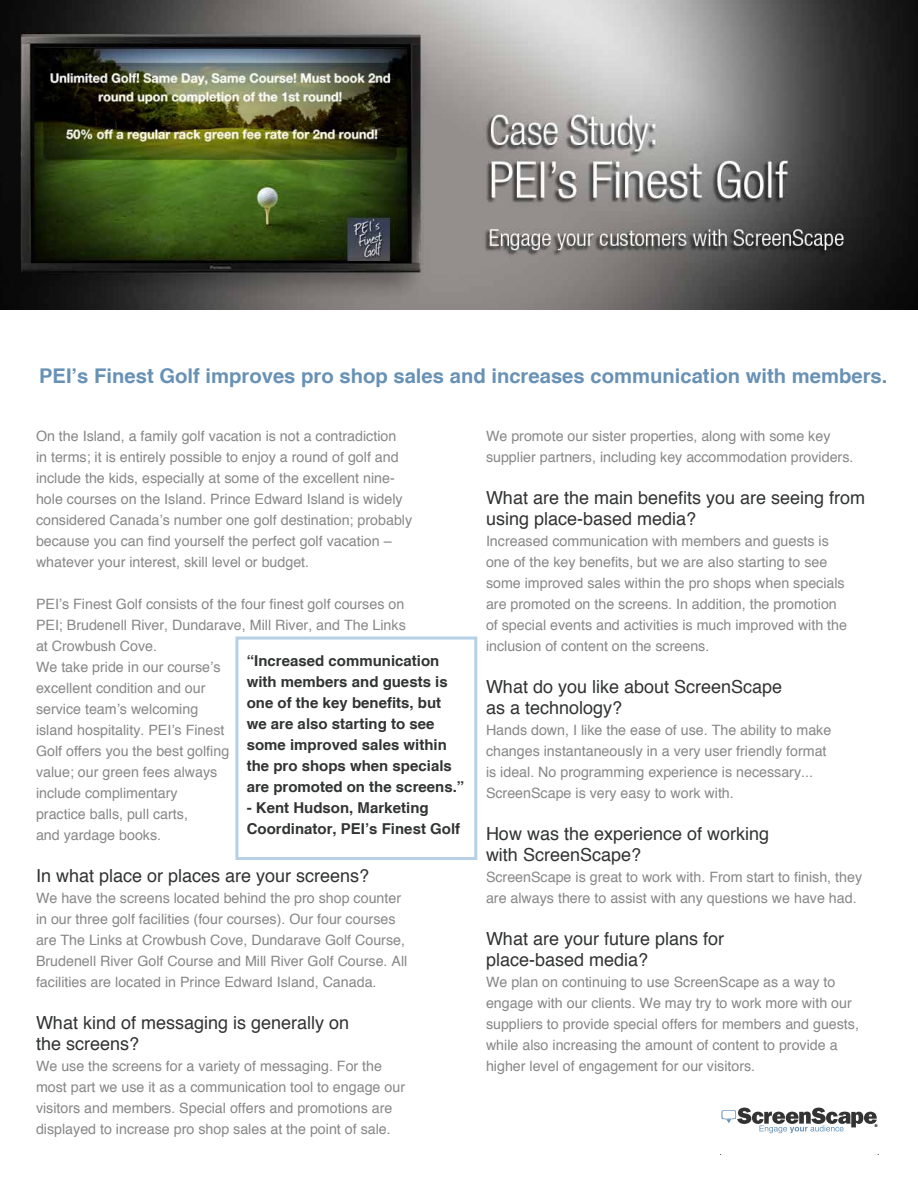
<style>
.page{position:relative;width:918px;height:1188px;background:#fff}
.page>*{position:absolute;margin:0;border:0;box-sizing:border-box;transform-origin:0 0}
.t1{font:700 20.25px "Helvetica cyr";color:#6791b5}
.t2{font:18px/21px "Helvetica";color:#323333}
.t3{font:700 15px/21px "Helvetica cyr";color:#323333}
.t4{font:14.25px/21px "Helvetica";color:#888787}
.t5{font:800 4.35px "Franklin Gothic";color:#221f1f}
</style>
<div class="page">
<img style="left:0;top:0;width:918px;height:310px">
<div style="left:235px;top:637px;width:242px;height:223px;border:3px solid #b6d0e5"></div>
<svg style="left:721px;top:1108px;width:156px;height:25px"></svg>
<h1 class="t1" style="left:39px;top:365px;width:850px">PEI’s Finest Golf improves pro shop sales and increases communication with members.</h1>
<p class="t4" style="left:36px;top:425px;width:378px">On the Island, a family golf vacation is not a contradiction<br>in terms; it is entirely possible to enjoy a round of golf and include the kids, especially at some of the excellent nine&shy;hole courses on the Island. Prince Edward Island is widely considered Canada’s number one golf destination; probably because you can find yourself the perfect golf vacation – whatever your interest, skill level or budget.</p>
<p class="t4" style="left:36px;top:593px;width:371px">PEI’s Finest Golf consists of the four finest golf courses on<br>PEI; Brudenell River, Dundarave, Mill River, and The Links at Crowbush Cove.<br>We take pride in our course’s<br>excellent condition and our<br>service team’s welcoming<br>island hospitality. PEI’s Finest<br>Golf offers you the best golfing<br>value; our green fees always<br>include complimentary<br>practice balls, pull carts,<br>and yardage books.</p>
<p class="t2" style="left:36px;top:865px;width:335px">In what place or places are your screens?</p>
<p class="t4" style="left:36px;top:887px;width:373px">We have the screens located behind the pro shop counter in our three golf facilities (four courses). Our four courses are The Links at Crowbush Cove, Dundarave Golf Course, Brudenell River Golf Course and Mill River Golf Course. All facilities are located in Prince Edward Island, Canada.</p>
<p class="t2" style="left:36px;top:1012px;width:315px">What kind of messaging is generally on the screens?</p>
<p class="t4" style="left:36px;top:1055px;width:371px">We use the screens for a variety of messaging. For the most part we use it as a communication tool to engage our visitors and members. Special offers and promotions are displayed to increase pro shop sales at the point of sale.</p>
<p class="t3" style="left:247px;top:650px;width:219px">“Increased communication with members and guests is one of the key benefits, but we are also starting to see some improved sales within the pro shops when specials are promoted on the screens.”</p>
<p class="t3" style="left:247px;top:797px;width:215px">- Kent Hudson, Marketing<br>Coordinator, PEI’s Finest Golf</p>
<p class="t4" style="left:486px;top:425px;width:369px">We promote our sister properties, along with some key supplier partners, including key accommodation providers.</p>
<p class="t2" style="left:486px;top:487px;width:381px">What are the main benefits you are seeing from using place-based media?</p>
<p class="t4" style="left:486px;top:530px;width:363px">Increased communication with members and guests is one of the key benefits, but we are also starting to see some improved sales within the pro shops when specials are promoted on the screens. In addition, the promotion of special events and activities is much improved with the inclusion of content on the screens.</p>
<p class="t2" style="left:486px;top:676px;width:298px">What do you like about ScreenScape as a technology?</p>
<p class="t4" style="left:486px;top:719px;width:347px">Hands down, I like the ease of use. The ability to make changes instantaneously in a very user friendly format is ideal. No programming experience is necessary...<br>ScreenScape is very easy to work with.</p>
<p class="t2" style="left:486px;top:823px;width:285px">How was the experience of working with ScreenScape?</p>
<p class="t4" style="left:486px;top:866px;width:378px">ScreenScape is great to work with. From start to finish, they are always there to assist with any questions we have had.</p>
<p class="t2" style="left:486px;top:928px;width:240px">What are your future plans for place-based media?</p>
<p class="t4" style="left:486px;top:971px;width:375px">We plan on continuing to use ScreenScape as a way to engage with our clients. We may try to work more with our suppliers to provide special offers for members and guests, while also increasing the amount of content to provide a higher level of engagement for our visitors.</p>
<p class="t5" style="left:875px;top:1122px;width:5px">®</p>
</div>
